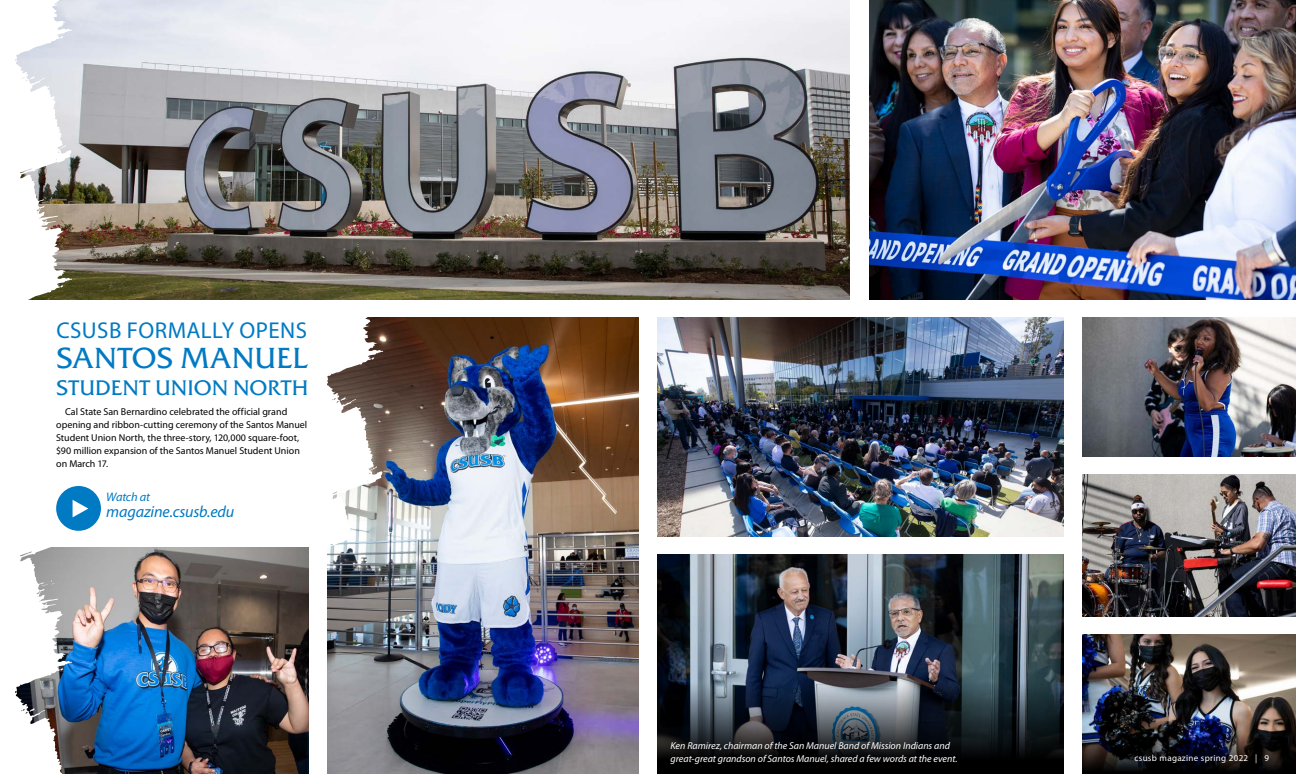
<style>
.page{position:relative;width:1296px;height:774px;background:#fff}
.page>*{position:absolute;margin:0;border:0;box-sizing:border-box;transform-origin:0 0}
.t1{font:29px "Friz Quadrata Std";color:#007ac3}
.t2{font:23px "Myriad Pro";letter-spacing:.02em;color:#007ac3}
.t3{font:21px "Friz Quadrata Std";color:#007ac3}
.t4{font:italic 16.1px "Myriad Pro";letter-spacing:-.01em;color:#007ac3}
.t5{font:italic 12.4px "Myriad Pro";letter-spacing:-.015em;color:#007ac3}
.t6{font:10px/13px "Myriad Pro";color:#000}
.t7{font:italic 10px/13px "Myriad Pro";color:#fff}
.t8{font:9px "Myriad Pro";letter-spacing:.035em;color:#fff}
</style>
<div class="page">
<img style="left:657px;top:554px;width:407px;height:63px">
<img style="left:657px;top:317px;width:407px;height:219px">
<img style="left:327px;top:317px;width:312px;height:457px">
<svg style="left:101px;top:299px;width:282px;height:308px"></svg>
<svg style="left:339px;top:397px;width:18px;height:6px"></svg>
<img style="left:101px;top:0;width:749px;height:299px">
<img style="left:870px;top:0;width:426px;height:299px">
<img style="left:101px;top:548px;width:207px;height:226px">
<img style="left:1083px;top:317px;width:213px;height:139px">
<img style="left:1083px;top:474px;width:213px;height:143px">
<img style="left:1083px;top:635px;width:213px;height:67px">
<img style="left:15px;top:0;width:86px;height:774px">
<img style="left:657px;top:617px;width:407px;height:157px">
<img style="left:1083px;top:702px;width:213px;height:72px">
<h2 class="t2" style="left:56px;top:318px;width:252px">CSUSB FORMALLY OPENS</h2>
<h1 class="t1" style="left:56px;top:340px;width:254px">SANTOS MANUEL</h1>
<h3 class="t3" style="left:56px;top:375px;width:254px">STUDENT UNION NORTH</h3>
<p class="t6" style="left:56px;top:406px;width:253px;text-indent:9px">Cal State San Bernardino celebrated the official grand opening and ribbon-cutting ceremony of the Santos Manuel Student Union North, the three-story, 120,000 square-foot, $90 million expansion of the Santos Manuel Student Union on March 17.</p>
<p class="t5" style="left:106px;top:489px;width:45px">Watch at</p>
<h3 class="t4" style="left:106px;top:502px;width:130px">magazine.csusb.edu</h3>
<p class="t7" style="left:671px;top:739px;width:288px">Ken Ramirez, chairman of the San Manuel Band of Mission Indians and great-great grandson of Santos Manuel, shared a few words at the event.</p>
<p class="t8" style="left:1134px;top:753px;width:136px">csusb magazine spring 2022 | 9</p>
</div>
